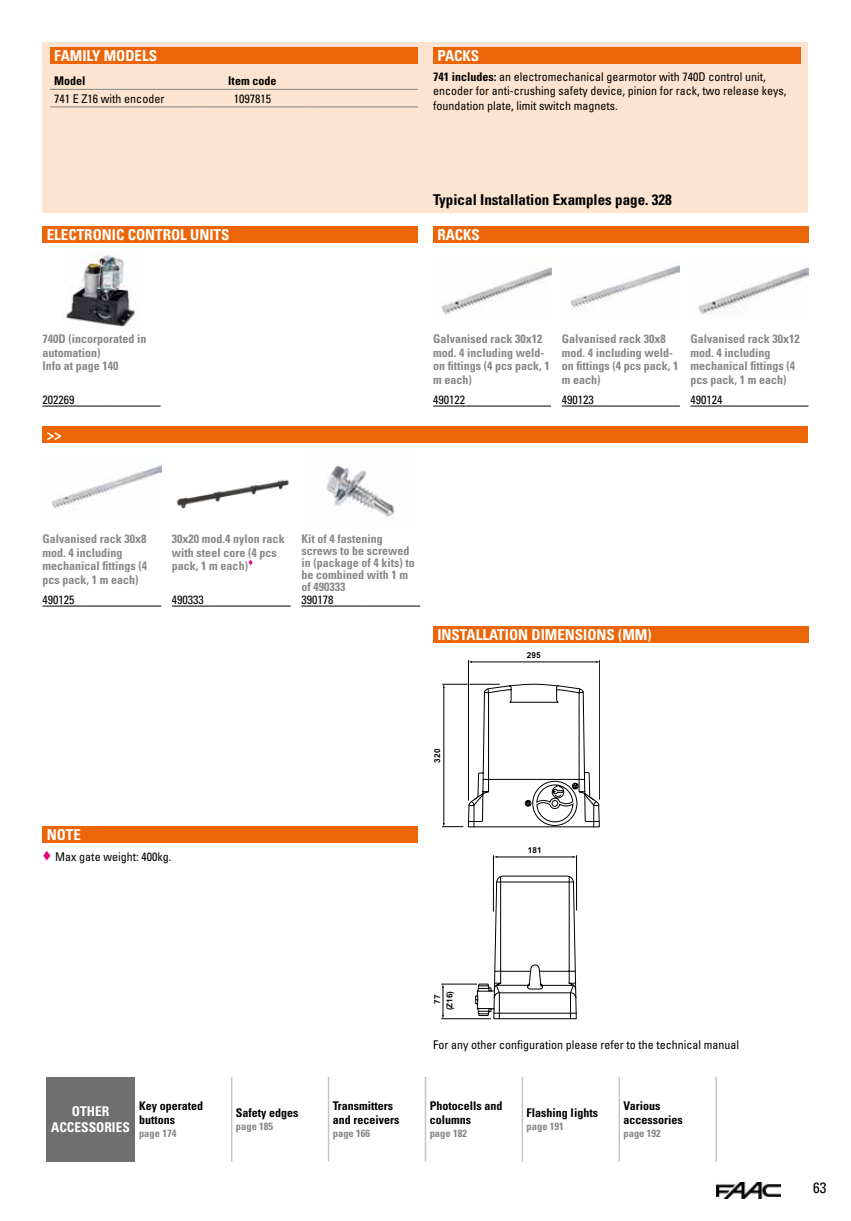
<style>
.page{position:relative;width:851px;height:1221px;background:#fff}
.page>*{position:absolute;margin:0;border:0;box-sizing:border-box;transform-origin:0 0}
.t1{font:700 condensed 15px "Univers LT Std";color:#fff}
.t2{font:700 condensed 15px "Univers LT Std";color:#000}
.t3{font:condensed 15px "Univers LT Std";color:#000}
.t4{font:700 condensed 13.5px/16.5px "Univers LT Std";color:#fff;text-align:center}
.t5{font:700 condensed 12px/13.5px "Univers LT Std";color:#878787}
.t6{font:condensed 12px/14.4px "Univers LT Std";color:#000}
.t7{font:700 condensed 12px/14.4px "Univers LT Std";color:#000}
.t8{font:700 condensed 10.5px "Univers LT Std";color:#878787}
.t9{font:700 8.25px "Arial";color:#000}
.s1{font-weight:700}
.s2{color:#e6007d}
</style>
<div class="page">
<img style="left:716px;top:1182px;width:64px;height:16px">
<div style="left:43px;top:43px;width:765px;height:170px;background:#fde4d0"></div>
<div style="left:50px;top:47px;width:368px;height:17px;background:#ec6608"></div>
<hr style="left:50px;top:89px;width:147px;height:1px;background:#878787">
<hr style="left:197px;top:89px;width:110px;height:1px;background:#878787">
<hr style="left:307px;top:89px;width:111px;height:1px;background:#878787">
<hr style="left:50px;top:107px;width:147px;height:1px;background:#878787">
<hr style="left:197px;top:107px;width:110px;height:1px;background:#878787">
<hr style="left:307px;top:107px;width:111px;height:1px;background:#878787">
<div style="left:433px;top:47px;width:367px;height:17px;background:#ec6608"></div>
<div style="left:43px;top:226px;width:375px;height:17px;background:#ec6608"></div>
<img style="left:63px;top:252px;width:73px;height:75px">
<hr style="left:43px;top:405px;width:63px;height:1px;background:#000">
<hr style="left:106px;top:405px;width:54px;height:1px;background:#000">
<div style="left:433px;top:226px;width:375px;height:17px;background:#ec6608"></div>
<img style="left:441px;top:267px;width:110px;height:48px">
<hr style="left:433px;top:405px;width:39px;height:1px;background:#000">
<hr style="left:472px;top:405px;width:79px;height:1px;background:#000">
<img style="left:570px;top:261px;width:109px;height:49px">
<hr style="left:561px;top:405px;width:40px;height:1px;background:#000">
<hr style="left:601px;top:405px;width:78px;height:1px;background:#000">
<img style="left:698px;top:267px;width:110px;height:47px">
<hr style="left:690px;top:405px;width:39px;height:1px;background:#000">
<hr style="left:729px;top:405px;width:79px;height:1px;background:#000">
<div style="left:43px;top:426px;width:765px;height:16px;background:#ec6608"></div>
<img style="left:51px;top:459px;width:110px;height:51px">
<hr style="left:43px;top:605px;width:39px;height:1px;background:#000">
<hr style="left:82px;top:605px;width:79px;height:1px;background:#000">
<img style="left:176px;top:479px;width:113px;height:30px">
<hr style="left:172px;top:605px;width:39px;height:1px;background:#000">
<hr style="left:211px;top:605px;width:80px;height:1px;background:#000">
<img style="left:326px;top:464px;width:69px;height:55px">
<hr style="left:301px;top:605px;width:64px;height:1px;background:#000">
<hr style="left:365px;top:605px;width:55px;height:1px;background:#000">
<div style="left:43px;top:825px;width:375px;height:17px;background:#ec6608"></div>
<div style="left:433px;top:625px;width:375px;height:17px;background:#ec6608"></div>
<svg style="left:442px;top:984px;width:2px;height:34px"></svg>
<hr style="left:441px;top:983px;width:36px;height:1px;background:#000">
<hr style="left:441px;top:1018px;width:50px;height:1px;background:#000">
<svg style="left:442px;top:683px;width:157px;height:144px"></svg>
<hr style="left:599px;top:660px;width:1px;height:139px;background:#000">
<hr style="left:467px;top:660px;width:2px;height:140px;background:#fff">
<hr style="left:468px;top:660px;width:1px;height:140px;background:#000">
<hr style="left:471px;top:661px;width:125px;height:1px;background:#000">
<hr style="left:576px;top:855px;width:1px;height:55px;background:#000">
<hr style="left:493px;top:855px;width:1px;height:56px;background:#000">
<hr style="left:496px;top:856px;width:77px;height:1px;background:#000">
<svg style="left:475px;top:875px;width:102px;height:144px"></svg>
<div style="left:46px;top:1076px;width:89px;height:85px;background:#706f6f"></div>
<hr style="left:231px;top:1076px;width:1px;height:85px;background:#c6c6c6">
<hr style="left:328px;top:1076px;width:1px;height:85px;background:#c6c6c6">
<hr style="left:424px;top:1076px;width:2px;height:85px;background:#c6c6c6">
<hr style="left:521px;top:1076px;width:2px;height:85px;background:#c6c6c6">
<hr style="left:618px;top:1076px;width:2px;height:85px;background:#c6c6c6">
<hr style="left:715px;top:1076px;width:1px;height:85px;background:#c6c6c6">
<p class="t1" style="left:54px;top:46px;width:104px">FAMILY MODELS</p>
<p class="t7" style="left:54px;top:74px;width:33px">Model</p>
<p class="t7" style="left:228px;top:74px;width:49px">Item code</p>
<p class="t6" style="left:54px;top:91px;width:111px">741 E Z16 with encoder</p>
<p class="t6" style="left:234px;top:91px;width:39px">1097815</p>
<p class="t1" style="left:437px;top:46px;width:43px">PACKS</p>
<p class="t6" style="left:433px;top:69px;width:355px"><span class="s1">741 includes:</span> an electromechanical gearmotor with 740D control unit, encoder for anti-crushing safety device, pinion for rack, two release keys, foundation plate, limit switch magnets.</p>
<p class="t2" style="left:433px;top:190px;width:240px">Typical Installation Examples page. 328</p>
<p class="t1" style="left:47px;top:225px;width:184px">ELECTRONIC CONTROL UNITS</p>
<p class="t1" style="left:437px;top:225px;width:44px">RACKS</p>
<p class="t5" style="left:43px;top:332px;width:105px">740D (incorporated in automation)<br>Info at page 140</p>
<p class="t6" style="left:43px;top:392px;width:33px">202269</p>
<p class="t5" style="left:433px;top:332px;width:118px">Galvanised rack 30x12 mod. 4 including weld&shy;on fittings (4 pcs pack, 1 m each)</p>
<p class="t6" style="left:433px;top:392px;width:33px">490122</p>
<p class="t5" style="left:561px;top:332px;width:118px">Galvanised rack 30x8 mod. 4 including weld&shy;on fittings (4 pcs pack, 1 m each)</p>
<p class="t6" style="left:561px;top:392px;width:33px">490123</p>
<p class="t5" style="left:690px;top:332px;width:111px">Galvanised rack 30x12 mod. 4 including mechanical fittings (4 pcs pack, 1 m each)</p>
<p class="t6" style="left:690px;top:392px;width:33px">490124</p>
<p class="t1" style="left:47px;top:425px;width:16px">&gt;&gt;</p>
<p class="t5" style="left:43px;top:532px;width:106px">Galvanised rack 30x8 mod. 4 including mechanical fittings (4 pcs pack, 1 m each)</p>
<p class="t6" style="left:43px;top:592px;width:33px">490125</p>
<p class="t5" style="left:172px;top:532px;width:114px">30x20 mod.4 nylon rack with steel core (4 pcs pack, 1 m each)<sup>▼</sup></p>
<p class="t6" style="left:172px;top:592px;width:33px">490333</p>
<p class="t5" style="left:301px;top:532px;width:115px;line-height:12px">Kit of 4 fastening screws to be screwed in (package of 4 kits) to be combined with 1 m of 490333</p>
<p class="t6" style="left:301px;top:592px;width:33px">390178</p>
<p class="t1" style="left:437px;top:625px;width:216px">INSTALLATION DIMENSIONS (MM)</p>
<p class="t9" style="left:527px;top:650px;width:15px">295</p>
<p class="t1" style="left:47px;top:825px;width:36px">NOTE</p>
<p class="t6" style="left:43px;top:849px;width:130px"><span class="s2">▼</span> Max gate weight: 400kg.</p>
<p class="t9" style="left:431px;top:762px;width:15px;rotate:-90deg">320</p>
<p class="t9" style="left:528px;top:844px;width:15px">181</p>
<p class="t4" style="left:51px;top:1102px;width:80px">OTHER<br>ACCESSORIES</p>
<p class="t7" style="left:139px;top:1098px;width:65px">Key operated buttons</p>
<p class="t8" style="left:139px;top:1126px;width:39px">page 174</p>
<p class="t7" style="left:236px;top:1105px;width:64px">Safety edges</p>
<p class="t8" style="left:236px;top:1119px;width:39px">page 185</p>
<p class="t7" style="left:333px;top:1098px;width:68px">Transmitters and receivers</p>
<p class="t8" style="left:333px;top:1126px;width:39px">page 166</p>
<p class="t9" style="left:444px;top:1010px;width:21px;rotate:-90deg">(Z16)</p>
<p class="t9" style="left:431px;top:1003px;width:11px;rotate:-90deg">77</p>
<p class="t6" style="left:433px;top:1036px;width:307px">For any other configuration please refer to the technical manual</p>
<p class="t7" style="left:429px;top:1098px;width:74px">Photocells and columns</p>
<p class="t8" style="left:429px;top:1126px;width:39px">page 182</p>
<p class="t7" style="left:526px;top:1105px;width:73px">Flashing lights</p>
<p class="t8" style="left:526px;top:1119px;width:39px">page 191</p>
<p class="t7" style="left:623px;top:1098px;width:61px">Various accessories</p>
<p class="t8" style="left:623px;top:1126px;width:39px">page 192</p>
<p class="t3" style="left:813px;top:1177px;width:15px">63</p>
</div>
